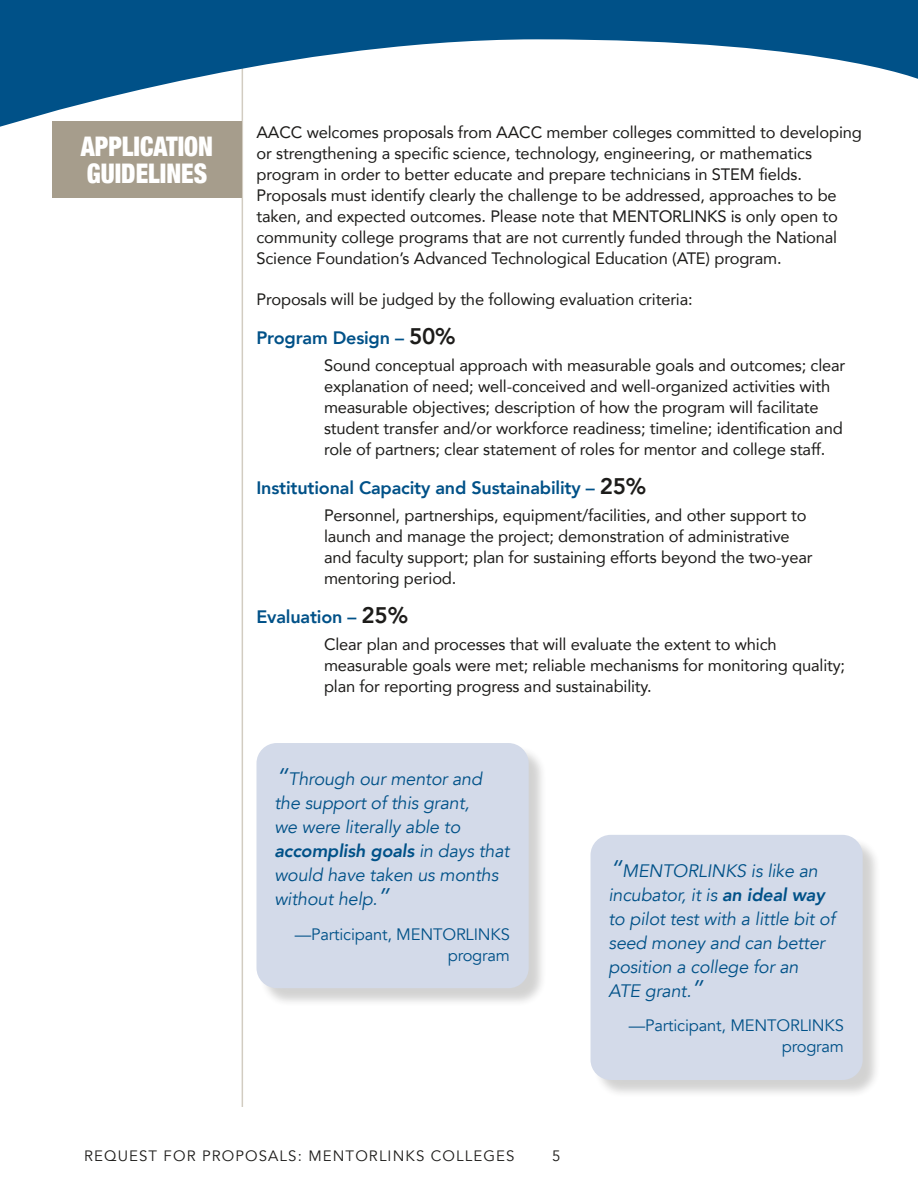
<style>
.page{position:relative;width:918px;height:1188px;background:#fff}
.page>*{position:absolute;margin:0;border:0;box-sizing:border-box;transform-origin:0 0}
.t1{font:900 condensed 27px/27px "Helvetica Neue";color:#fff;scale:.93 1}
.t2{font:italic 18px/24px "Avenir";letter-spacing:-.01em;color:#005188}
.t3{font:800 18px "Avenir";letter-spacing:-.01em;color:#005188}
.t4{font:16.5px/21px "Avenir";letter-spacing:-.01em;color:#1d1c1a}
.t5{font:16.5px/21px "Avenir";letter-spacing:-.01em;color:#005188;text-align:right}
.t6{font:15px "Avenir";letter-spacing:.075em;color:#1d1c1a}
.s1{font-size:22.5px;color:#1d1c1a}
.s2{font-size:24px}
.s3{font-weight:800}
</style>
<div class="page">
<hr style="left:242px;top:40px;width:1px;height:1067px;background:#d2ccc1">
<svg style="left:0;top:0;width:918px;height:127px"></svg>
<div style="left:52px;top:122px;width:190px;height:76px;background:#a69d8c"></div>
<div style="left:259px;top:745px;width:289px;height:262px;background:#1d1c1a;opacity:.2"></div>
<div style="left:256px;top:743px;width:273px;height:245px;background:#d3dae9;border-radius:20px"></div>
<div style="left:593px;top:837px;width:289px;height:262px;background:#1d1c1a;opacity:.2"></div>
<div style="left:591px;top:835px;width:272px;height:245px;background:#d3dae9;border-radius:20px"></div>
<h1 class="t1" style="left:81px;top:132px;width:144px">APPLICATION<br>GUIDELINES</h1>
<p class="t4" style="left:256px;top:121px;width:607px">AACC welcomes proposals from AACC member colleges committed to developing or strengthening a specific science, technology, engineering, or mathematics program in order to better educate and prepare technicians in STEM fields.<br>Proposals must identify clearly the challenge to be addressed, approaches to be taken, and expected outcomes. Please note that MENTORLINKS is only open to community college programs that are not currently funded through the National Science Foundation’s Advanced Technological Education (ATE) program.</p>
<p class="t4" style="left:256px;top:289px;width:438px">Proposals will be judged by the following evaluation criteria:</p>
<p class="t3" style="left:256px;top:323px;width:201px">Program Design – <span class="s1">50%</span></p>
<p class="t4" style="left:324px;top:355px;width:523px">Sound conceptual approach with measurable goals and outcomes; clear explanation of need; well-conceived and well-organized activities with measurable objectives; description of how the program will facilitate student transfer and/or workforce readiness; timeline; identification and role of partners; clear statement of roles for mentor and college staff.</p>
<p class="t3" style="left:256px;top:473px;width:391px">Institutional Capacity and Sustainability – <span class="s1">25%</span></p>
<p class="t4" style="left:324px;top:505px;width:490px">Personnel, partnerships, equipment/facilities, and other support to launch and manage the project; demonstration of administrative and faculty support; plan for sustaining efforts beyond the two-year mentoring period.</p>
<p class="t3" style="left:256px;top:602px;width:153px">Evaluation – <span class="s1">25%</span></p>
<p class="t4" style="left:324px;top:634px;width:523px">Clear plan and processes that will evaluate the extent to which measurable goals were met; reliable mechanisms for monitoring quality; plan for reporting progress and sustainability.</p>
<p class="t2" style="left:274px;top:767px;width:236px"><span class="s2">“</span>Through our mentor and the support of this grant,<br>we were literally able to <span class="s3">accomplish goals</span> in days that would have taken us months without help.<span class="s2">”</span></p>
<p class="t5" style="left:295px;top:924px;width:217px">—Participant, MENTORLINKS program</p>
<p class="t2" style="left:609px;top:859px;width:228px"><span class="s2">“</span>MENTORLINKS is like an incubator, it is <span class="s3">an ideal way </span>to pilot test with a little bit of seed money and can better position a college for an<br>ATE grant.<span class="s2">”</span></p>
<p class="t5" style="left:629px;top:1015px;width:217px">—Participant, MENTORLINKS program</p>
<p class="t6" style="left:84px;top:1147px;width:432px">REQUEST FOR PROPOSALS: MENTORLINKS COLLEGES</p>
<p class="t6" style="left:552px;top:1147px;width:10px">5</p>
</div>
